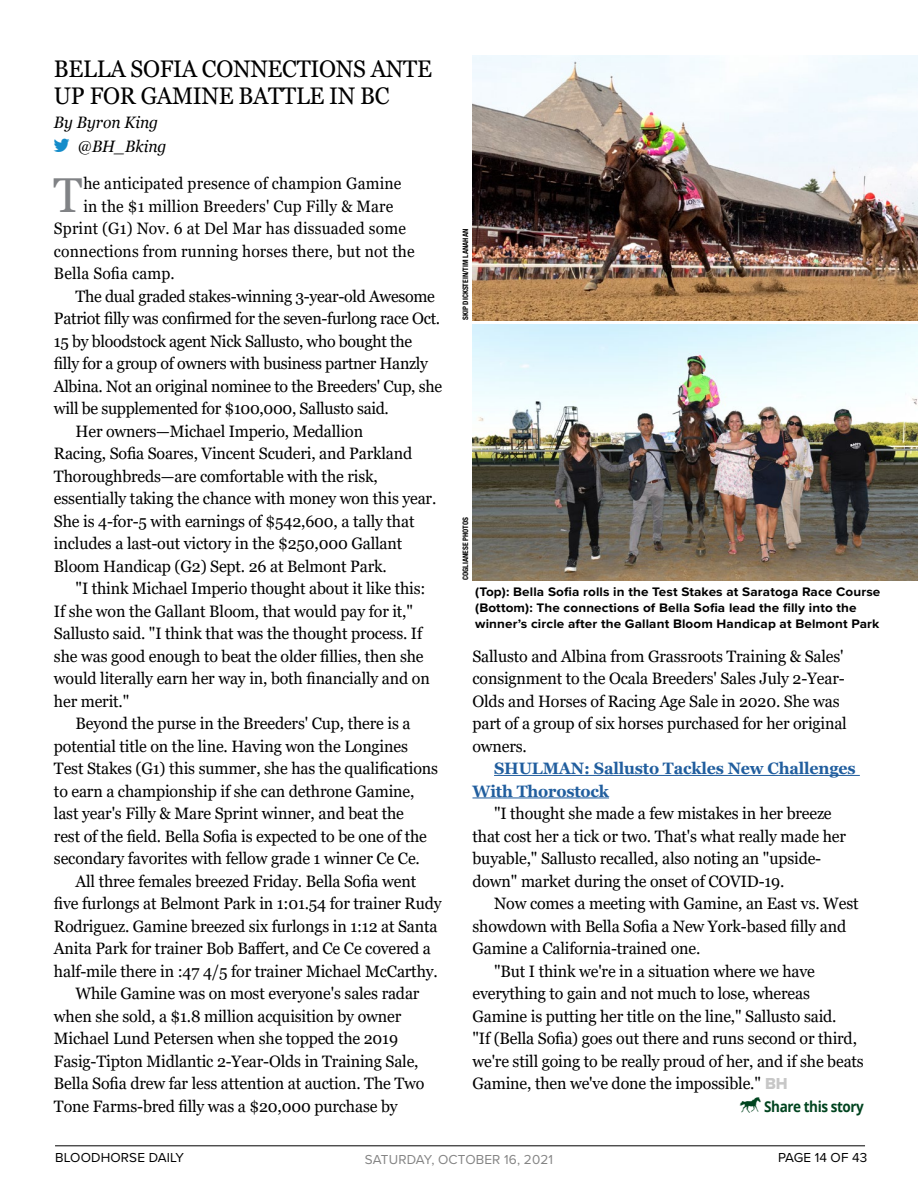
<style>
.page{position:relative;width:918px;height:1188px;background:#fff}
.page>*{position:absolute;margin:0;border:0;box-sizing:border-box;transform-origin:0 0}
.First_Paragraph{font:48.9px "Georgia";color:#808285;scale:.95 1}
.Headline{font:24px/27px "Georgia";letter-spacing:-.01em;color:#000;scale:.95 1}
.Body_Copy{font:16.5px/22.5px "Georgia";letter-spacing:-.01em;color:#000}
.First_Paragraph-2{font:16.5px "Georgia";letter-spacing:.01em;color:#000;scale:.95 1}
.Body_Copy-2{font:700 16.5px/22.5px "Georgia";letter-spacing:-.01em;color:#215e9e}
.Byline{font:italic 16.5px "Georgia";color:#000;scale:.95 1}
.Byline_Twitter_Handl{font:italic 16.5px "Georgia";color:#000;scale:.95 1}
.ShareThisStory{font:700 15px "Open Sans";letter-spacing:-.03em;color:#00441f;scale:.9 1}
.t1{font:13.5px "Proxima Nova";letter-spacing:.01em;color:#000}
.t2{font:13.5px "Proxima Nova";letter-spacing:.01em;color:#848484}
.t3{font:700 12.9px/16.2px "Proxima Nova";letter-spacing:.01em;color:#000;scale:1.05 1}
.Photo_Credit{font:700 condensed 7.5px "Helvetica Neue LT Std";color:#000}
.s1{color:#148cca}
.s2{font-family:"Proxima Nova Extrabld";color:#c7c7c7}
</style>
<div class="page">
<hr style="left:55px;top:1146px;width:810px;height:1px;background:#000">
<hr style="left:494px;top:775px;width:366px;height:1px;background:#215e9e">
<hr style="left:472px;top:797px;width:137px;height:1px;background:#215e9e">
<img style="left:472px;top:55px;width:446px;height:265px">
<img style="left:472px;top:324px;width:446px;height:256px">
<p class="Headline" style="left:54px;top:55px;width:399px">BELLA SOFIA CONNECTIONS ANTE<br>UP FOR GAMINE BATTLE IN BC</p>
<p class="Byline" style="left:54px;top:112px;width:111px">By Byron King</p>
<p class="Byline_Twitter_Handl" style="left:54px;top:136px;width:120px"><span class="s1">▼</span> @BH_Bking</p>
<p class="First_Paragraph" style="left:54px;top:165px;width:32px">T</p>
<p class="First_Paragraph-2" style="left:83px;top:173px;width:336px">he anticipated presence of champion Gamine</p>
<p class="First_Paragraph-2" style="left:83px;top:196px;width:328px">in the $1 million Breeders' Cup Filly &amp; Mare</p>
<p class="First_Paragraph-2" style="left:54px;top:218px;width:372px">Sprint (G1) Nov. 6 at Del Mar has dissuaded some</p>
<p class="First_Paragraph-2" style="left:54px;top:241px;width:381px">connections from running horses there, but not the</p>
<p class="First_Paragraph-2" style="left:54px;top:263px;width:129px">Bella Sofia camp.</p>
<p class="Body_Copy" style="left:54px;top:285px;width:390px;text-indent:22px">The dual graded stakes-winning 3-year-old Awesome Patriot filly was confirmed for the seven-furlong race Oct.<br>15 by bloodstock agent Nick Sallusto, who bought the<br>filly for a group of owners with business partner Hanzly Albina. Not an original nominee to the Breeders' Cup, she will be supplemented for $100,000, Sallusto said.</p>
<p class="Body_Copy" style="left:54px;top:420px;width:384px;text-indent:22px">Her owners—Michael Imperio, Medallion<br>Racing, Sofia Soares, Vincent Scuderi, and Parkland Thoroughbreds—are comfortable with the risk, essentially taking the chance with money won this year.<br>She is 4-for-5 with earnings of $542,600, a tally that includes a last-out victory in the $250,000 Gallant Bloom Handicap (G2) Sept. 26 at Belmont Park.</p>
<p class="Body_Copy" style="left:54px;top:577px;width:377px;text-indent:22px">"I think Michael Imperio thought about it like this:<br>If she won the Gallant Bloom, that would pay for it," Sallusto said. "I think that was the thought process. If she was good enough to beat the older fillies, then she would literally earn her way in, both financially and on her merit."</p>
<p class="Body_Copy" style="left:54px;top:712px;width:386px;text-indent:22px">Beyond the purse in the Breeders' Cup, there is a potential title on the line. Having won the Longines Test Stakes (G1) this summer, she has the qualifications to earn a championship if she can dethrone Gamine, last year's Filly &amp; Mare Sprint winner, and beat the<br>rest of the field. Bella Sofia is expected to be one of the secondary favorites with fellow grade 1 winner Ce Ce.</p>
<p class="Body_Copy" style="left:54px;top:870px;width:389px;text-indent:22px">All three females breezed Friday. Bella Sofia went five furlongs at Belmont Park in 1:01.54 for trainer Rudy Rodriguez. Gamine breezed six furlongs in 1:12 at Santa Anita Park for trainer Bob Baffert, and Ce Ce covered a half-mile there in :47 4/5 for trainer Michael McCarthy.</p>
<p class="Body_Copy" style="left:54px;top:982px;width:372px;text-indent:22px">While Gamine was on most everyone's sales radar when she sold, a $1.8 million acquisition by owner Michael Lund Petersen when she topped the 2019<br>Fasig-Tipton Midlantic 2-Year-Olds in Training Sale, Bella Sofia drew far less attention at auction. The Two Tone Farms-bred filly was a $20,000 purchase by</p>
<p class="Photo_Credit" style="left:461px;top:320px;width:93px;rotate:-90deg">SKIP DICKSTEIN/TIM LANAHAN</p>
<p class="Photo_Credit" style="left:461px;top:580px;width:64px;rotate:-90deg">COGLIANESE PHOTOS</p>
<p class="t3" style="left:475px;top:583px;width:387px">(Top): Bella Sofia rolls in the Test Stakes at Saratoga Race Course</p>
<p class="t3" style="left:475px;top:599px;width:386px">(Bottom): The connections of Bella Sofia lead the filly into the winner’s circle after the Gallant Bloom Handicap at Belmont Park</p>
<p class="Body_Copy" style="left:472px;top:645px;width:376px">Sallusto and Albina from Grassroots Training &amp; Sales' consignment to the Ocala Breeders' Sales July 2-Year-Olds and Horses of Racing Age Sale in 2020. She was part of a group of six horses purchased for her original owners.</p>
<p class="Body_Copy-2" style="left:472px;top:757px;width:385px;text-indent:22px">SHULMAN: Sallusto Tackles New Challenges<br>With Thorostock</p>
<p class="Body_Copy" style="left:472px;top:802px;width:375px;text-indent:22px">"I thought she made a few mistakes in her breeze that cost her a tick or two. That's what really made her buyable," Sallusto recalled, also noting an "upside&shy;down" market during the onset of COVID-19.</p>
<p class="Body_Copy" style="left:472px;top:892px;width:388px;text-indent:22px">Now comes a meeting with Gamine, an East vs. West showdown with Bella Sofia a New York-based filly and<br>Gamine a California-trained one.</p>
<p class="Body_Copy" style="left:472px;top:960px;width:393px;text-indent:22px">"But I think we're in a situation where we have everything to gain and not much to lose, whereas Gamine is putting her title on the line," Sallusto said.<br>"If (Bella Sofia) goes out there and runs second or third, we're still going to be really proud of her, and if she beats Gamine, then we've done the impossible." <span class="s2">BH</span></p>
<p class="ShareThisStory" style="left:739px;top:1095px;width:141px">▲ Share this story</p>
<p class="t1" style="left:55px;top:1147px;width:131px">BLOODHORSE DAILY</p>
<p class="t2" style="left:365px;top:1150px;width:190px">SATURDAY, OCTOBER 16, 2021</p>
<p class="t1" style="left:778px;top:1147px;width:91px">PAGE 14 OF 43</p>
</div>
